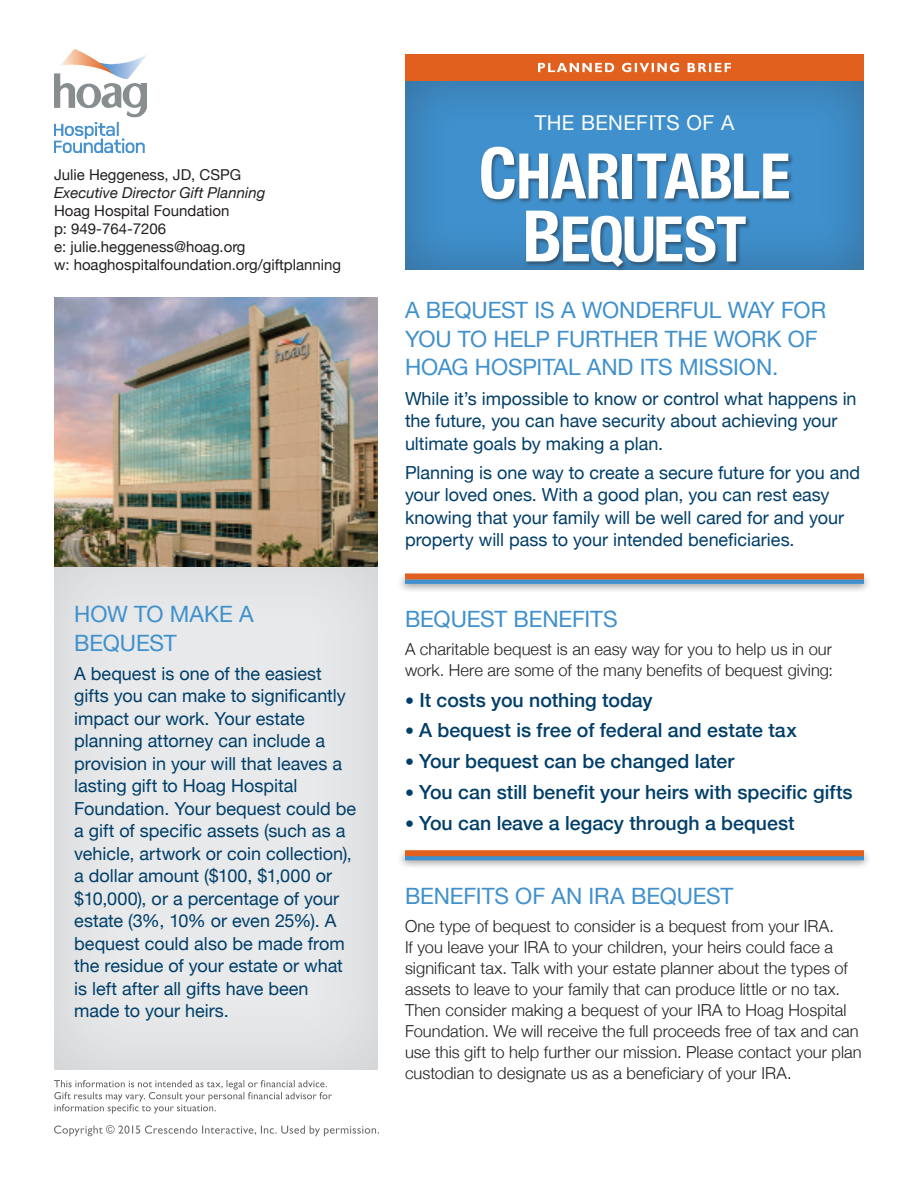
<style>
.page{position:relative;width:918px;height:1188px;background:#fff}
.page>*{position:absolute;margin:0;border:0;box-sizing:border-box;transform-origin:0 0}
.t1{font:700 condensed 62.85px/63px "Helvetica Neue";letter-spacing:-.01em;color:#fff;text-align:center}
.Heads{font:22.5px/28.5px "Helvetica Neue";letter-spacing:-.005em;color:#3f90cd}
.t2{font:20.4px "Helvetica Neue";letter-spacing:.015em;color:#fff}
.t3{font:500 19.5px "Helvetica Neue";color:#003e69}
.Intro_body{font:18px/22.5px "Helvetica Neue";color:#003e69}
.t4{font:300 16.5px/21px "Helvetica Neue";letter-spacing:.005em;color:#231f20}
.Contact{font:15px/18px "Helvetica Neue";color:#231f20}
.s1{font-style:italic}
.s2{font-size:71.1px}
.s3{font-size:18px}
</style>
<div class="page">
<div style="left:41px;top:548px;width:338px;height:522px;background:#e6e8e9"></div>
<img style="left:54px;top:297px;width:324px;height:270px">
<div style="left:405px;top:54px;width:459px;height:27px;background:#e1601e"></div>
<div style="left:392px;top:74px;width:473px;height:196px;background:#231f20;opacity:.3"></div>
<svg style="left:54px;top:1125px;width:325px;height:11px"></svg>
<svg style="left:54px;top:1080px;width:278px;height:34px"></svg>
<img style="left:54px;top:50px;width:92px;height:103px">
<div style="left:480px;top:146px;width:315px;height:126px;background:#231f20;opacity:.5"></div>
<svg style="left:538px;top:63px;width:193px;height:9px"></svg>
<div style="left:397px;top:572px;width:475px;height:21px;background:#231f20;opacity:.75"></div>
<div style="left:405px;top:579px;width:459px;height:5px;background:#3f90cd"></div>
<div style="left:405px;top:573px;width:459px;height:6px;background:#e1601e"></div>
<div style="left:397px;top:849px;width:475px;height:21px;background:#231f20;opacity:.75"></div>
<svg style="left:405px;top:856px;width:459px;height:4px;background:#478dc4"></svg>
<div style="left:405px;top:850px;width:459px;height:6px;background:#e1601e"></div>
<p class="Contact" style="left:54px;top:167px;width:289px">Julie Heggeness, JD, CSPG<br><span class="s1">Executive Director Gift Planning<br></span>Hoag Hospital Foundation<br>p: 949-764-7206<br>e: julie.heggeness@hoag.org<br>w: hoaghospitalfoundation.org/giftplanning</p>
<p class="Heads" style="left:74px;top:601px;width:181px">HOW TO MAKE A<br>BEQUEST</p>
<p class="Intro_body" style="left:74px;top:663px;width:283px">A bequest is one of the easiest gifts you can make to significantly impact our work. Your estate planning attorney can include a provision in your will that leaves a lasting gift to Hoag Hospital<br>Foundation. Your bequest could be a gift of specific assets (such as a vehicle, artwork or coin collection), a dollar amount ($100, $1,000 or $10,000), or a percentage of your estate (3%, 10% or even 25%). A bequest could also be made from the residue of your estate or what is left after all gifts have been made to your heirs.</p>
<p class="t2" style="left:535px;top:108px;width:201px">THE BENEFITS OF A</p>
<p class="t1" style="left:479px;top:140px;width:313px"><span class="s2">C</span>HARITABLE<br><span class="s2">B</span>EQUEST</p>
<p class="Heads" style="left:405px;top:297px;width:423px">A BEQUEST IS A WONDERFUL WAY FOR<br>YOU TO HELP FURTHER THE WORK OF<br>HOAG HOSPITAL AND ITS MISSION.</p>
<p class="Intro_body" style="left:405px;top:388px;width:453px">While it’s impossible to know or control what happens in the future, you can have security about achieving your ultimate goals by making a plan.</p>
<p class="Intro_body" style="left:405px;top:462px;width:457px">Planning is one way to create a secure future for you and your loved ones. With a good plan, you can rest easy knowing that your family will be well cared for and your property will pass to your intended beneficiaries.</p>
<p class="Heads" style="left:405px;top:606px;width:214px">BEQUEST BENEFITS</p>
<p class="t4" style="left:405px;top:637px;width:430px">A charitable bequest is an easy way for you to help us in our work. Here are some of the many benefits of bequest giving:</p>
<p class="t3" style="left:405px;top:684px;width:249px"><span class="s3">•</span> It costs you nothing today</p>
<p class="t3" style="left:405px;top:715px;width:393px"><span class="s3">•</span> A bequest is free of federal and estate tax</p>
<p class="t3" style="left:405px;top:746px;width:331px"><span class="s3">•</span> Your bequest can be changed later</p>
<p class="t3" style="left:405px;top:776px;width:449px"><span class="s3">•</span> You can still benefit your heirs with specific gifts</p>
<p class="t3" style="left:405px;top:807px;width:391px"><span class="s3">•</span> You can leave a legacy through a bequest</p>
<p class="Heads" style="left:405px;top:883px;width:330px">BENEFITS OF AN IRA BEQUEST</p>
<p class="t4" style="left:405px;top:914px;width:458px">One type of bequest to consider is a bequest from your IRA.<br>If you leave your IRA to your children, your heirs could face a significant tax. Talk with your estate planner about the types of assets to leave to your family that can produce little or no tax.<br>Then consider making a bequest of your IRA to Hoag Hospital Foundation. We will receive the full proceeds free of tax and can use this gift to help further our mission. Please contact your plan custodian to designate us as a beneficiary of your IRA.</p>
</div>
